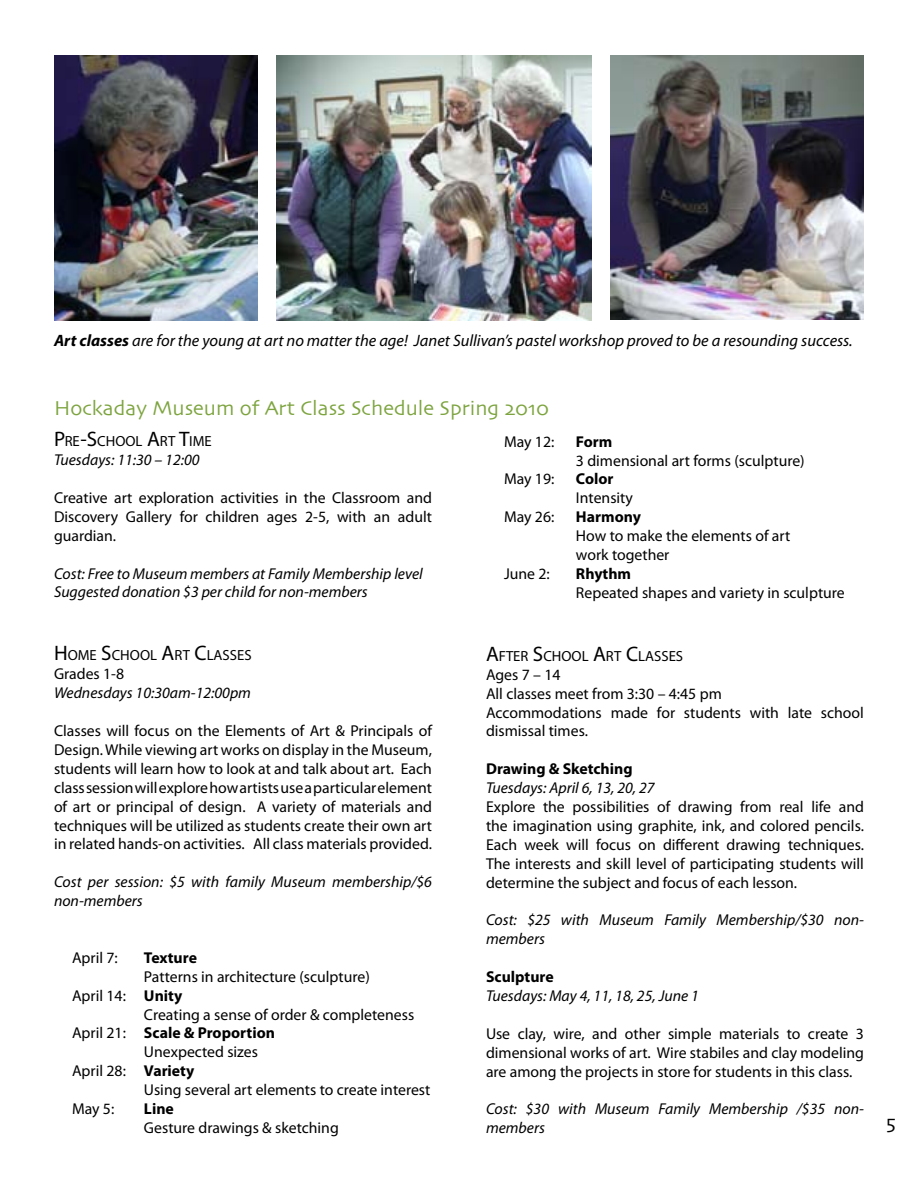
<style>
.page{position:relative;width:918px;height:1188px;background:#fff}
.page>*{position:absolute;margin:0;border:0;box-sizing:border-box;transform-origin:0 0}
.t1{font:21px "Skia";color:#7da43f}
.t2{font:21px "Skia";color:#000}
.t3{font:italic 16.5px "Myriad Pro";color:#000}
.t4{font:15.75px/18.9px "Myriad Pro";color:#000;text-align:justify}
.t5{font:italic 15.75px/18.9px "Myriad Pro";color:#000}
.t6{font:700 15.75px "Myriad Pro";color:#000}
.t7{font:14.7px "Myriad Pro";color:#000}
.s1{font-weight:700}
.s2{font-size:21px}
.s3{font-weight:400}
</style>
<div class="page">
<img style="left:276px;top:55px;width:315px;height:265px">
<img style="left:54px;top:55px;width:203px;height:265px">
<img style="left:610px;top:56px;width:254px;height:264px">
<p class="t3" style="left:54px;top:330px;width:800px"><span class="s1">Art classes</span> are for the young at art no matter the age! Janet Sullivan’s pastel workshop proved to be a resounding success.</p>
<h1 class="t1" style="left:54px;top:396px;width:497px">Hockaday Museum of Art Class Schedule Spring 2010</h1>
<p class="t4" style="left:504px;top:432px;width:52px">May 12:</p>
<p class="t6" style="left:576px;top:431px;width:38px">Form</p>
<p class="t4" style="left:576px;top:451px;width:230px">3 dimensional art forms (sculpture)</p>
<p class="t4" style="left:504px;top:469px;width:52px">May 19:</p>
<p class="t6" style="left:576px;top:469px;width:39px">Color</p>
<p class="t4" style="left:576px;top:488px;width:59px">Intensity</p>
<p class="t4" style="left:504px;top:507px;width:52px">May 26:</p>
<p class="t6" style="left:576px;top:507px;width:66px">Harmony</p>
<p class="t4" style="left:576px;top:526px;width:216px">How to make the elements of art work together</p>
<p class="t4" style="left:504px;top:564px;width:47px">June 2:</p>
<p class="t6" style="left:576px;top:563px;width:57px">Rhythm</p>
<p class="t4" style="left:576px;top:583px;width:270px">Repeated shapes and variety in sculpture</p>
<p class="t7" style="left:54px;top:432px;width:159px"><span class="s2">P</span>RE<span class="s2">-S</span>CHOOL <span class="s2">A</span>RT <span class="s2">T</span>IME</p>
<p class="t5" style="left:54px;top:450px;width:147px">Tuesdays: 11:30 – 12:00</p>
<p class="t4" style="left:54px;top:488px;width:380px">Creative art exploration activities in the Classroom and Discovery Gallery for children ages 2-5, with an adult guardian.</p>
<p class="t5" style="left:54px;top:564px;width:370px">Cost: Free to Museum members at Family Membership level<br>Suggested donation $3 per child for non-members</p>
<p class="t7" style="left:54px;top:646px;width:199px"><span class="s2">H</span> OME <span class="s2">S</span>CHOOL <span class="s2">A</span>RT <span class="s2">C</span>LASSES</p>
<p class="t4" style="left:54px;top:664px;width:72px">Grades 1-8</p>
<p class="t5" style="left:54px;top:683px;width:199px">Wednesdays 10:30am-12:00pm</p>
<p class="t4" style="left:54px;top:721px;width:380px">Classes will focus on the Elements of Art &amp; Principals of Design. While viewing art works on display in the Museum, students will learn how to look at and talk about art. Each class session will explore how artists use a particular element of art or principal of design. A variety of materials and techniques will be utilized as students create their own art in related hands-on activities. All class materials provided.</p>
<p class="t5" style="left:54px;top:872px;width:380px">Cost per session: $5 with family Museum membership/$6 non-members</p>
<p class="t4" style="left:72px;top:948px;width:47px">April 7:</p>
<p class="t6" style="left:144px;top:947px;width:54px">Texture</p>
<p class="t4" style="left:144px;top:967px;width:227px">Patterns in architecture (sculpture)</p>
<p class="t4" style="left:72px;top:986px;width:112px">April 14: <span class="s1">Unity</span></p>
<p class="t4" style="left:144px;top:1005px;width:272px">Creating a sense of order &amp; completeness</p>
<p class="t6" style="left:72px;top:1023px;width:205px"><span class="s3">April 21:</span> Scale &amp; Proportion</p>
<p class="t4" style="left:144px;top:1042px;width:116px">Unexpected sizes</p>
<p class="t4" style="left:72px;top:1061px;width:124px">April 28: <span class="s1">Variety</span></p>
<p class="t4" style="left:144px;top:1080px;width:288px">Using several art elements to create interest</p>
<p class="t4" style="left:72px;top:1099px;width:44px">May 5:</p>
<p class="t6" style="left:144px;top:1098px;width:31px">Line</p>
<p class="t4" style="left:144px;top:1118px;width:196px">Gesture drawings &amp; sketching</p>
<p class="t7" style="left:486px;top:647px;width:199px"><span class="s2">A</span>FTER <span class="s2">S</span>CHOOL <span class="s2">A</span>RT <span class="s2">C</span>LASSES</p>
<p class="t4" style="left:486px;top:665px;width:379px;text-align:left">Ages 7 – 14<br>All classes meet from 3:30 – 4:45 pm<br>Accommodations made for students with late school dismissal times.</p>
<p class="t6" style="left:486px;top:759px;width:148px">Drawing &amp; Sketching</p>
<p class="t5" style="left:486px;top:778px;width:170px">Tuesdays: April 6, 13, 20, 27</p>
<p class="t4" style="left:486px;top:797px;width:380px">Explore the possibilities of drawing from real life and the imagination using graphite, ink, and colored pencils.<br>Each week will focus on different drawing techniques.<br>The interests and skill level of participating students will determine the subject and focus of each lesson.</p>
<p class="t5" style="left:486px;top:910px;width:379px">Cost: $25 with Museum Family Membership/$30 non&shy;members</p>
<p class="t6" style="left:486px;top:967px;width:69px">Sculpture</p>
<p class="t5" style="left:486px;top:986px;width:214px">Tuesdays: May 4, 11, 18, 25, June 1</p>
<p class="t4" style="left:486px;top:1024px;width:380px">Use clay, wire, and other simple materials to create 3 dimensional works of art. Wire stabiles and clay modeling are among the projects in store for students in this class.</p>
<p class="t5" style="left:486px;top:1099px;width:379px">Cost: $30 with Museum Family Membership /$35 non&shy;members</p>
<h1 class="t2" style="left:886px;top:1109px;width:12px">5</h1>
</div>
